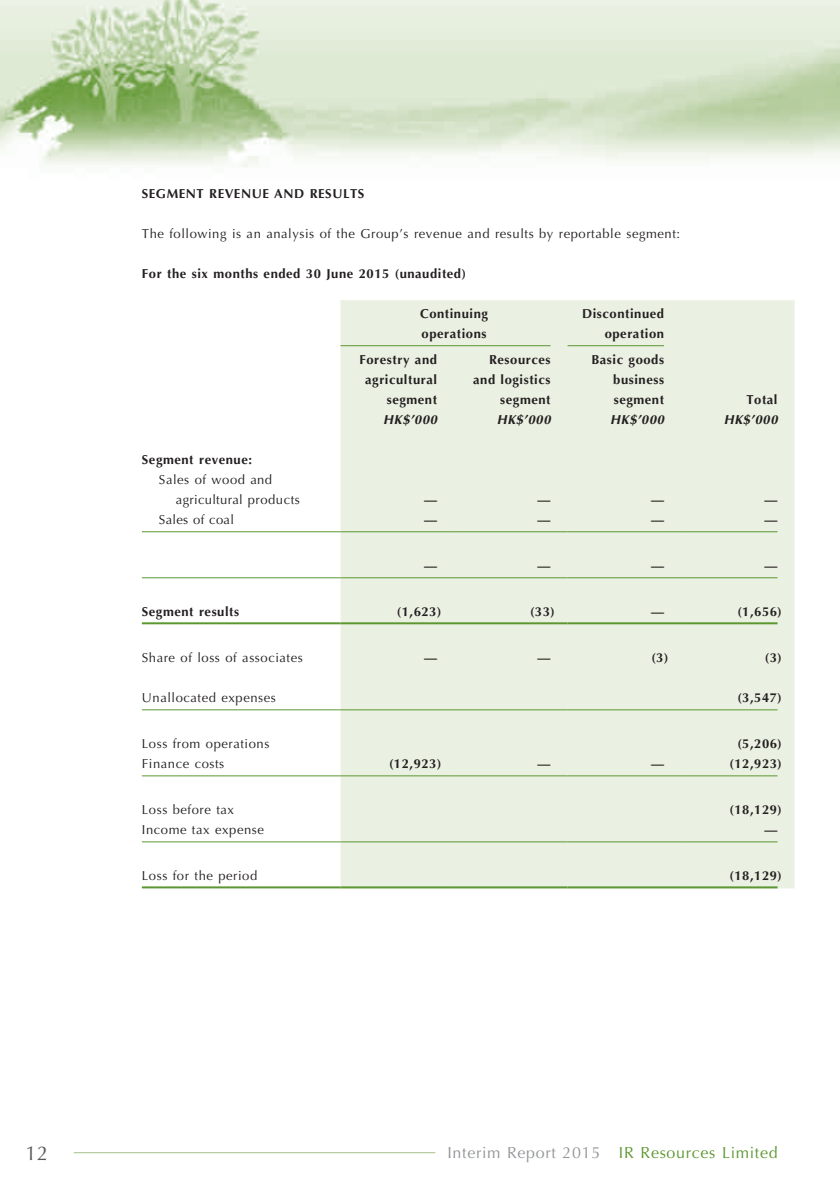
<style>
.page{position:relative;width:840px;height:1191px;background:#fff}
.page>*{position:absolute;margin:0;border:0;box-sizing:border-box;transform-origin:0 0}
.t1{font:20px "Optima";color:#57585a}
.t2{font:16px "Optima";letter-spacing:.04em;color:#5c9731}
.t3{font:700 13px/20px "Optima";letter-spacing:.04em;color:#231f20;text-align:right}
.t4{font:13px/20px "Optima";letter-spacing:.04em;color:#231f20}
.t5{font:italic 700 13px "Optima";letter-spacing:.04em;color:#231f20}
.t6{font:13px "Optima";letter-spacing:.02em;color:#231f20}
.s1{color:#939598}
</style>
<div class="page">
<img style="left:0;top:0;width:839px;height:1154px">
<hr style="left:74px;top:1152px;width:361px;height:1px;background:#a6c28a">
<div style="left:340px;top:300px;width:454px;height:588px;background:#eaf0e2"></div>
<hr style="left:340px;top:345px;width:210px;height:1px;background:#5c9731">
<hr style="left:567px;top:345px;width:96px;height:1px;background:#5c9731">
<hr style="left:142px;top:531px;width:198px;height:1px;background:#5c9731">
<hr style="left:340px;top:531px;width:114px;height:1px;background:#5c9731">
<hr style="left:454px;top:531px;width:113px;height:1px;background:#5c9731">
<hr style="left:567px;top:531px;width:113px;height:1px;background:#5c9731">
<hr style="left:680px;top:531px;width:97px;height:1px;background:#5c9731">
<hr style="left:142px;top:577px;width:198px;height:1px;background:#5c9731">
<hr style="left:340px;top:577px;width:114px;height:1px;background:#5c9731">
<hr style="left:454px;top:577px;width:113px;height:1px;background:#5c9731">
<hr style="left:567px;top:577px;width:113px;height:1px;background:#5c9731">
<hr style="left:680px;top:577px;width:97px;height:1px;background:#5c9731">
<hr style="left:142px;top:622px;width:198px;height:2px;background:#5c9731">
<hr style="left:340px;top:622px;width:114px;height:2px;background:#5c9731">
<hr style="left:454px;top:622px;width:113px;height:2px;background:#5c9731">
<hr style="left:567px;top:622px;width:113px;height:2px;background:#5c9731">
<hr style="left:680px;top:622px;width:97px;height:2px;background:#5c9731">
<hr style="left:142px;top:709px;width:198px;height:1px;background:#5c9731">
<hr style="left:340px;top:709px;width:114px;height:1px;background:#5c9731">
<hr style="left:454px;top:709px;width:113px;height:1px;background:#5c9731">
<hr style="left:567px;top:709px;width:113px;height:1px;background:#5c9731">
<hr style="left:680px;top:709px;width:97px;height:1px;background:#5c9731">
<hr style="left:142px;top:775px;width:198px;height:1px;background:#5c9731">
<hr style="left:340px;top:775px;width:114px;height:1px;background:#5c9731">
<hr style="left:454px;top:775px;width:113px;height:1px;background:#5c9731">
<hr style="left:567px;top:775px;width:113px;height:1px;background:#5c9731">
<hr style="left:680px;top:775px;width:97px;height:1px;background:#5c9731">
<hr style="left:142px;top:841px;width:198px;height:1px;background:#5c9731">
<hr style="left:340px;top:841px;width:114px;height:1px;background:#5c9731">
<hr style="left:454px;top:841px;width:113px;height:1px;background:#5c9731">
<hr style="left:567px;top:841px;width:113px;height:1px;background:#5c9731">
<hr style="left:680px;top:841px;width:97px;height:1px;background:#5c9731">
<hr style="left:142px;top:886px;width:198px;height:2px;background:#5c9731">
<hr style="left:340px;top:886px;width:114px;height:2px;background:#5c9731">
<hr style="left:454px;top:886px;width:113px;height:2px;background:#5c9731">
<hr style="left:567px;top:886px;width:113px;height:2px;background:#5c9731">
<hr style="left:680px;top:886px;width:97px;height:2px;background:#5c9731">
<p class="t3" style="left:142px;top:184px;width:17px">Segment</p>
<p class="t3" style="left:209px;top:184px;width:35px">revenue</p>
<p class="t3" style="left:274px;top:184px;width:11px">and</p>
<p class="t3" style="left:309px;top:184px;width:9px">results</p>
<p class="t4" style="left:142px;top:224px;width:539px">The following is an analysis of the Group’s revenue and results by reportable segment:</p>
<p class="t3" style="left:142px;top:264px;width:325px">For the six months ended 30 June 2015 (unaudited)</p>
<p class="t3" style="left:420px;top:304px;width:69px;text-align:left">Continuing operations</p>
<p class="t3" style="left:581px;top:304px;width:83px">Discontinued operation</p>
<p class="t3" style="left:359px;top:350px;width:79px">Forestry and agricultural segment</p>
<p class="t3" style="left:473px;top:350px;width:79px">Resources and logistics segment</p>
<p class="t3" style="left:613px;top:350px;width:52px;text-align:justify;text-indent:-22px">Basic goods business segment</p>
<p class="t3" style="left:746px;top:390px;width:33px">Total</p>
<p class="t3" style="left:142px;top:450px;width:112px">Segment revenue:</p>
<p class="t4" style="left:176px;top:470px;width:125px;text-indent:-17px">Sales of wood and agricultural products</p>
<p class="t5" style="left:383px;top:412px;width:55px">HK$’000</p>
<p class="t5" style="left:496px;top:412px;width:55px">HK$’000</p>
<p class="t5" style="left:610px;top:412px;width:55px">HK$’000</p>
<p class="t5" style="left:723px;top:412px;width:55px">HK$’000</p>
<p class="t3" style="left:424px;top:490px;width:14px">—</p>
<p class="t3" style="left:537px;top:490px;width:14px">—</p>
<p class="t3" style="left:650px;top:490px;width:14px">—</p>
<p class="t3" style="left:764px;top:490px;width:14px">—</p>
<p class="t6" style="left:159px;top:512px;width:76px">Sales of coal</p>
<p class="t3" style="left:424px;top:510px;width:14px">—</p>
<p class="t3" style="left:537px;top:510px;width:14px">—</p>
<p class="t3" style="left:650px;top:510px;width:14px">—</p>
<p class="t3" style="left:764px;top:510px;width:14px">—</p>
<p class="t3" style="left:424px;top:556px;width:14px">—</p>
<p class="t3" style="left:537px;top:556px;width:14px">—</p>
<p class="t3" style="left:650px;top:556px;width:14px">—</p>
<p class="t3" style="left:764px;top:556px;width:14px">—</p>
<p class="t3" style="left:142px;top:602px;width:99px">Segment results</p>
<p class="t3" style="left:396px;top:602px;width:46px">(1,623)</p>
<p class="t3" style="left:530px;top:602px;width:26px">(33)</p>
<p class="t3" style="left:650px;top:602px;width:14px">—</p>
<p class="t3" style="left:737px;top:602px;width:46px">(1,656)</p>
<p class="t4" style="left:142px;top:648px;width:162px">Share of loss of associates</p>
<p class="t3" style="left:424px;top:648px;width:14px">—</p>
<p class="t3" style="left:537px;top:648px;width:14px">—</p>
<p class="t3" style="left:651px;top:648px;width:18px">(3)</p>
<p class="t3" style="left:764px;top:648px;width:18px">(3)</p>
<p class="t4" style="left:142px;top:688px;width:135px">Unallocated expenses</p>
<p class="t3" style="left:737px;top:688px;width:46px">(3,547)</p>
<p class="t4" style="left:142px;top:734px;width:129px">Loss from operations</p>
<p class="t3" style="left:737px;top:734px;width:46px">(5,206)</p>
<p class="t4" style="left:142px;top:754px;width:84px">Finance costs</p>
<p class="t3" style="left:389px;top:754px;width:54px">(12,923)</p>
<p class="t3" style="left:537px;top:754px;width:14px">—</p>
<p class="t3" style="left:650px;top:754px;width:14px">—</p>
<p class="t3" style="left:729px;top:754px;width:54px">(12,923)</p>
<p class="t4" style="left:142px;top:800px;width:94px">Loss before tax</p>
<p class="t3" style="left:729px;top:800px;width:54px">(18,129)</p>
<p class="t4" style="left:142px;top:820px;width:123px">Income tax expense</p>
<p class="t3" style="left:764px;top:820px;width:14px">—</p>
<p class="t4" style="left:142px;top:866px;width:117px">Loss for the period</p>
<p class="t3" style="left:729px;top:866px;width:54px">(18,129)</p>
<h1 class="t1" style="left:25px;top:1141px;width:25px">12</h1>
<p class="t2" style="left:447px;top:1143px;width:331px"><span class="s1">Interim Report 2015</span> IR Resources Limited</p>
</div>
